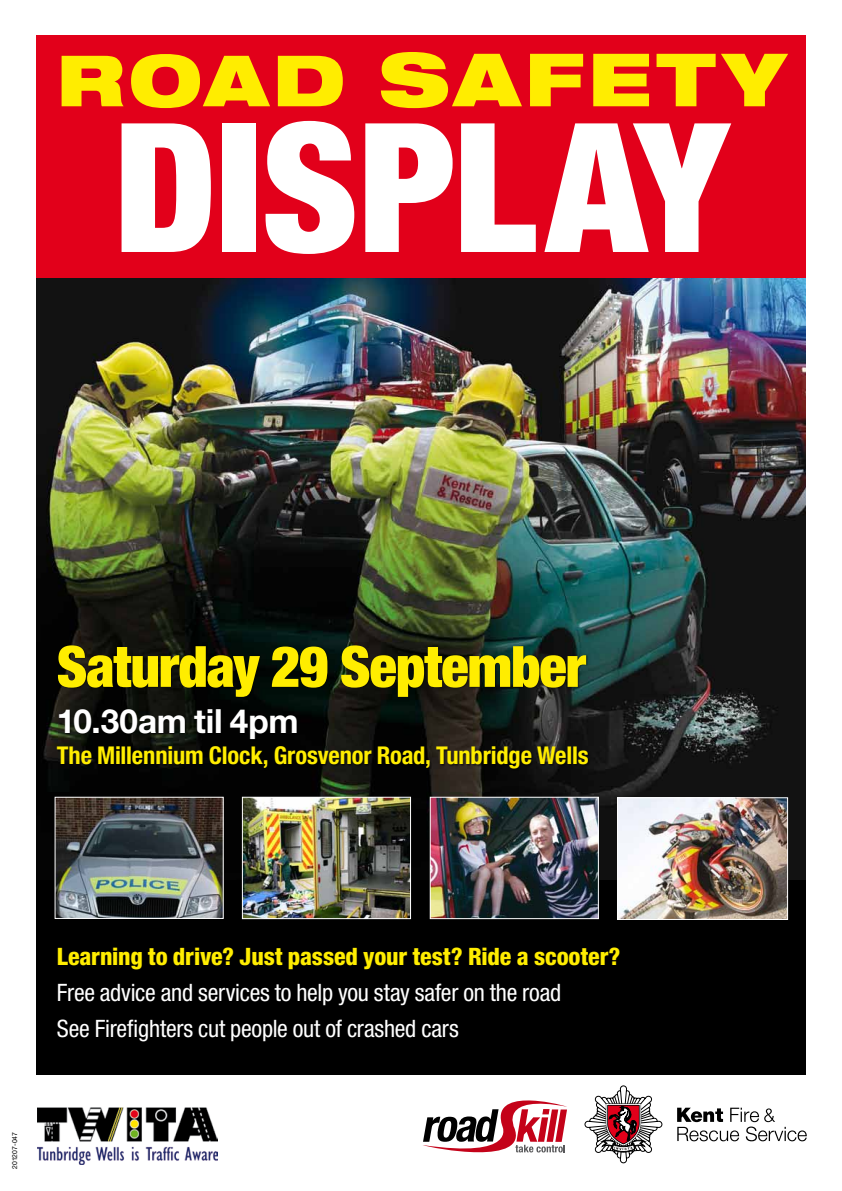
<style>
.page{position:relative;width:842px;height:1191px;background:#fff}
.page>*{position:absolute;margin:0;border:0;box-sizing:border-box;transform-origin:0 0}
.t1{font:900 condensed 180px "Helvetica Neue";letter-spacing:-.005em;color:#fff}
.t2{font:900 expanded 73.5px "Helvetica Neue LT Pro";letter-spacing:.075em;color:#ffed00}
.t3{font:900 condensed 56.9px "Helvetica Neue LT Pro";letter-spacing:-.02em;color:#ffed00}
.t4{font:700 33.3px "Helvetica Neue LT Pro";letter-spacing:-.005em;color:#fff}
.t5{font:700 condensed 24.5px "Helvetica Neue LT Pro";letter-spacing:-.005em;color:#ffed00}
.t6{font:condensed 24px/36px "Helvetica Neue LT Pro";letter-spacing:-.01em;color:#fff}
.t7{font:800 condensed 24px "Helvetica Neue LT Pro";letter-spacing:-.005em;color:#ffed00}
.t8{font:6.9px "Helvetica Neue LT Pro";color:#000}
.s1{font-size:70.7px}
</style>
<div class="page">
<div style="left:36px;top:274px;width:770px;height:800px;background:#000"></div>
<img style="left:36px;top:274px;width:770px;height:605px">
<svg style="left:584px;top:1085px;width:223px;height:79px"></svg>
<div style="left:36px;top:35px;width:769px;height:242px;background:#e2001a"></div>
<div style="left:57px;top:645px;width:534px;height:126px;background:#000;opacity:.5"></div>
<img style="left:38px;top:1107px;width:179px;height:57px">
<img style="left:432px;top:799px;width:164px;height:117px">
<div style="left:430px;top:797px;width:168px;height:121px;border:1px solid #fff"></div>
<img style="left:244px;top:799px;width:165px;height:117px">
<div style="left:242px;top:797px;width:169px;height:121px;border:1px solid #fff"></div>
<img style="left:57px;top:799px;width:164px;height:117px">
<img style="left:619px;top:799px;width:167px;height:118px">
<div style="left:617px;top:797px;width:171px;height:122px;border:1px solid #fff"></div>
<svg style="left:423px;top:1100px;width:144px;height:53px"></svg>
<h2 class="t2" style="left:57px;top:32px;width:730px"><span class="s1">ROAD</span> SAFETY</h2>
<h1 class="t1" style="left:114px;top:40px;width:616px">DISPLAY</h1>
<h3 class="t3" style="left:57px;top:631px;width:531px">Saturday 29 September</h3>
<h3 class="t4" style="left:57px;top:700px;width:244px">10.30am til 4pm</h3>
<p class="t5" style="left:57px;top:740px;width:534px">The Millennium Clock, Grosvenor Road, Tunbridge Wells</p>
<p class="t8" style="left:10px;top:1169px;width:39px;rotate:-90deg">201207-047</p>
<p class="t7" style="left:57px;top:941px;width:565px">Learning to drive? Just passed your test? Ride a scooter?</p>
<p class="t6" style="left:57px;top:974px;width:506px">Free advice and services to help you stay safer on the road<br>See Firefighters cut people out of crashed cars</p>
</div>
